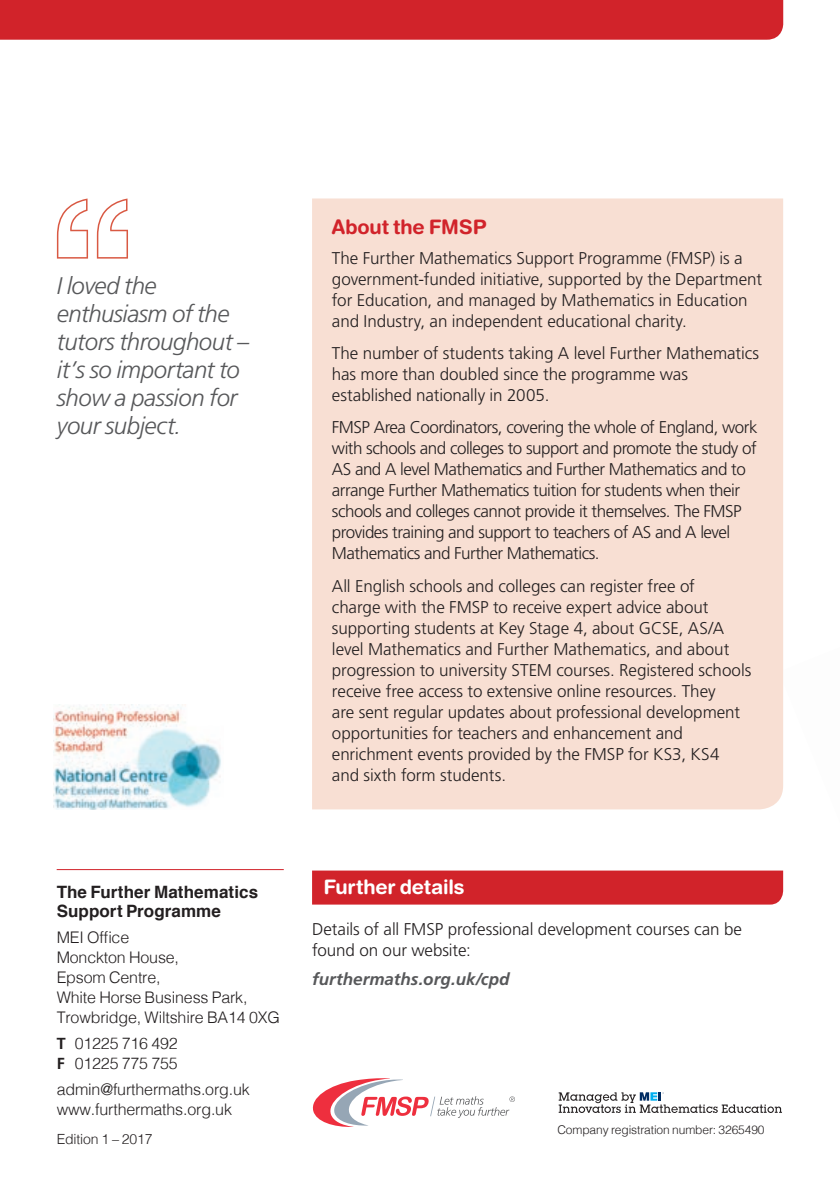
<style>
.page{position:relative;width:840px;height:1191px;background:#fff}
.page>*{position:absolute;margin:0;border:0;box-sizing:border-box;transform-origin:0 0}
.t1{font:italic 300 24px/28px "Frutiger";letter-spacing:-.02em;color:#57585a}
.t2{font:700 20px "Helvetica Rounded";letter-spacing:-.005em;color:#fff}
.t3{font:700 20px "Helvetica Rounded";letter-spacing:-.005em;color:#d1232a}
.t4{font:300 17px/21px "Frutiger";letter-spacing:-.01em;color:#231f20}
.t5{font:300 17px/21px "Frutiger";letter-spacing:-.03em;color:#231f20}
.t6{font:700 17px/19px "Helvetica";letter-spacing:.005em;color:#231f20}
.t7{font:italic 700 17px "Frutiger";letter-spacing:.005em;color:#57585a}
.t8{font:300 16px/20px "Helvetica";letter-spacing:-.01em;color:#231f20}
.t9{font:300 14px "Helvetica";letter-spacing:-.01em;color:#231f20}
.t10{font:300 12px "Helvetica";letter-spacing:-.01em;color:#231f20}
.s1{font-family:"Frutiger";font-weight:700}
</style>
<div class="page">
<div style="left:0;top:0;width:782px;height:40px;background:#d1232a"></div>
<img style="left:782px;top:647px;width:1px;height:146px">
<svg style="left:558px;top:1092px;width:223px;height:21px"></svg>
<hr style="left:57px;top:869px;width:226px;height:1px;background:#d1232a">
<div style="left:312px;top:198px;width:470px;height:611px;background:#f8dfd3"></div>
<div style="left:312px;top:870px;width:470px;height:34px;background:#d1232a"></div>
<svg style="left:312px;top:1078px;width:202px;height:49px"></svg>
<img style="left:54px;top:704px;width:167px;height:105px">
<svg style="left:57px;top:198px;width:71px;height:61px"></svg>
<h1 class="t1" style="left:57px;top:271px;width:194px">I loved the enthusiasm of the tutors throughout – it’s so important to show a passion for your subject.</h1>
<p class="t3" style="left:332px;top:215px;width:156px">About the FMSP</p>
<p class="t4" style="left:332px;top:247px;width:431px">The Further Mathematics Support Programme (FMSP) is a government-funded initiative, supported by the Department for Education, and managed by Mathematics in Education and Industry, an independent educational charity.</p>
<p class="t4" style="left:332px;top:342px;width:428px">The number of students taking A level Further Mathematics has more than doubled since the programme was established nationally in 2005.</p>
<p class="t5" style="left:332px;top:417px;width:427px">FMSP Area Coordinators, covering the whole of England, work with schools and colleges to support and promote the study of AS and A level Mathematics and Further Mathematics and to arrange Further Mathematics tuition for students when their schools and colleges cannot provide it themselves. The FMSP provides training and support to teachers of AS and A level Mathematics and Further Mathematics.</p>
<p class="t4" style="left:332px;top:575px;width:420px">All English schools and colleges can register free of<br>charge with the FMSP to receive expert advice about supporting students at Key Stage 4, about GCSE, AS/A level Mathematics and Further Mathematics, and about progression to university STEM courses. Registered schools receive free access to extensive online resources. They<br>are sent regular updates about professional development opportunities for teachers and enhancement and enrichment events provided by the FMSP for KS3, KS4<br>and sixth form students.</p>
<p class="t6" style="left:57px;top:883px;width:203px">The Further Mathematics<br>Support Programme</p>
<p class="t8" style="left:57px;top:926px;width:224px">MEI Office<br>Monckton House,<br>Epsom Centre,<br>White Horse Business Park,<br>Trowbridge, Wiltshire BA14 0XG</p>
<p class="t8" style="left:57px;top:1032px;width:123px"><span class="s1">T</span> 01225 716 492<br><span class="s1">F</span> 01225 775 755</p>
<p class="t8" style="left:57px;top:1077px;width:195px">admin@furthermaths.org.uk www.furthermaths.org.uk</p>
<p class="t9" style="left:57px;top:1127px;width:97px">Edition 1 – 2017</p>
<p class="t2" style="left:323px;top:874px;width:143px">Further details</p>
<p class="t4" style="left:312px;top:918px;width:431px">Details of all FMSP professional development courses can be found on our website:</p>
<p class="t7" style="left:312px;top:969px;width:199px">furthermaths.org.uk/cpd</p>
<p class="t10" style="left:557px;top:1119px;width:208px">Company registration number: 3265490</p>
</div>
